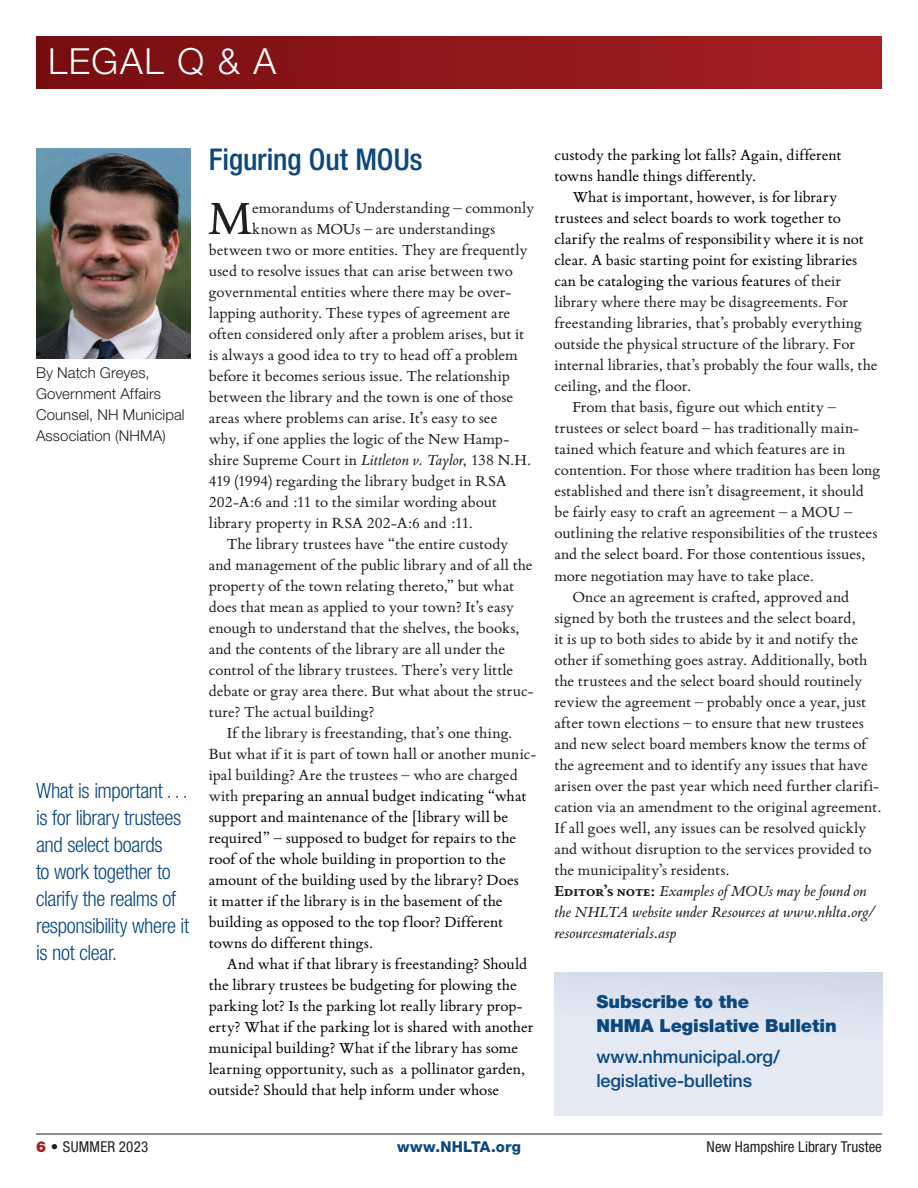
<style>
.page{position:relative;width:918px;height:1188px;background:#fff}
.page>*{position:absolute;margin:0;border:0;box-sizing:border-box;transform-origin:0 0}
.t1{font:51.15px "Bembo Book MT Std";color:#231f20}
.t2{font:300 36px "Helvetica Neue LT Std";letter-spacing:.045em;color:#fff}
.t3{font:500 condensed 30px "Helvetica Neue LT Std";letter-spacing:-.005em;color:#0c487e}
.t4{font:300 condensed 21px/27px "Helvetica Neue LT Std";letter-spacing:-.02em;color:#0c487e}
.t5{font:500 18px/24px "Helvetica Neue LT Std";letter-spacing:-.01em;color:#0c487e}
.t6{font:900 18px/24px "Helvetica Neue LT Std";letter-spacing:-.005em;color:#0c487e}
.t7{font:16.5px "Bembo Book MT Std";color:#231f20}
.t8{font:16.5px/21px "Bembo Book MT Std";color:#040503}
.t9{font:italic 16.5px "Bembo Book MT Std";color:#231f20}
.t10{font:300 15px/21px "Helvetica Neue LT Std";letter-spacing:.005em;color:#231f20}
.t11{font:condensed 15px "Helvetica Neue LT Std";letter-spacing:.005em;color:#231f20}
.t12{font:800 15px "Helvetica Neue LT Std";letter-spacing:.02em;color:#0c487e}
.s1{font-style:italic}
.s2{color:#231f20}
.s3{font-weight:700;font-style:normal}
.s4{font-weight:900;font-stretch:normal;color:#a62023}
.s5{font-weight:800;font-stretch:normal}
</style>
<div class="page">
<hr style="left:36px;top:1134px;width:846px;height:1px;background:#231f20">
<div style="left:554px;top:972px;width:329px;height:144px;background:linear-gradient(to right,#e2e7f3,#dfe4f1)"></div>
<img style="left:36px;top:148px;width:155px;height:210px">
<div style="left:36px;top:36px;width:846px;height:52px;background:linear-gradient(to right,#760d10,#a62124)"></div>
<h2 class="t2" style="left:48px;top:39px;width:230px">LEGAL Q &amp; A</h2>
<p class="t10" style="left:36px;top:362px;width:150px">By Natch Greyes,<br>Government Affairs<br>Counsel, NH Municipal<br>Association (NHMA)</p>
<p class="t4" style="left:36px;top:777px;width:155px">What is important . . . is for library trustees and select boards<br>to work together to clarify the realms of responsibility where it is not clear.</p>
<h3 class="t3" style="left:209px;top:141px;width:215px">Figuring Out MOUs</h3>
<h1 class="t1" style="left:208px;top:184px;width:46px">M</h1>
<p class="t7" style="left:252px;top:197px;width:284px">emorandums of Understanding – commonly</p>
<p class="t7" style="left:252px;top:218px;width:244px">known as MOUs – are understandings</p>
<p class="t7" style="left:209px;top:239px;width:320px">between two or more entities. They are frequently</p>
<p class="t7" style="left:209px;top:260px;width:306px">used to resolve issues that can arise between two</p>
<p class="t7" style="left:209px;top:281px;width:304px">governmental entities where there may be over-</p>
<p class="t7" style="left:209px;top:302px;width:303px">lapping authority. These types of agreement are</p>
<p class="t7" style="left:209px;top:323px;width:317px">often considered only after a problem arises, but it</p>
<p class="t7" style="left:209px;top:344px;width:310px">is always a good idea to try to head off a problem</p>
<p class="t7" style="left:209px;top:365px;width:303px">before it becomes serious issue. The relationship</p>
<p class="t7" style="left:209px;top:386px;width:306px">between the library and the town is one of those</p>
<p class="t7" style="left:209px;top:407px;width:290px">areas where problems can arise. It’s easy to see</p>
<p class="t7" style="left:209px;top:428px;width:302px">why, if one applies the logic of the New Hamp-</p>
<p class="t7" style="left:209px;top:449px;width:324px">shire Supreme Court in <span class="s1">Littleton v. Taylor</span>, 138 N.H.</p>
<p class="t7" style="left:209px;top:470px;width:300px">419 (1994) regarding the library budget in RSA</p>
<p class="t7" style="left:209px;top:491px;width:290px">202-A:6 and :11 to the similar wording about</p>
<p class="t7" style="left:209px;top:512px;width:266px">library property in RSA 202-A:6 and :11.</p>
<p class="t7" style="left:227px;top:533px;width:283px">The library trustees have “the entire custody</p>
<p class="t7" style="left:209px;top:554px;width:325px">and management of the public library and of all the</p>
<p class="t7" style="left:209px;top:575px;width:307px">property of the town relating thereto,” but what</p>
<p class="t7" style="left:209px;top:596px;width:307px">does that mean as applied to your town? It’s easy</p>
<p class="t7" style="left:209px;top:617px;width:312px">enough to understand that the shelves, the books,</p>
<p class="t7" style="left:209px;top:638px;width:298px">and the contents of the library are all under the</p>
<p class="t7" style="left:209px;top:659px;width:306px">control of the library trustees. There’s very little</p>
<p class="t7" style="left:209px;top:680px;width:326px">debate or gray area there. But what about the struc-</p>
<p class="t7" style="left:209px;top:701px;width:167px">ture? The actual building?</p>
<p class="t7" style="left:227px;top:722px;width:287px">If the library is freestanding, that’s one thing.</p>
<p class="t7" style="left:209px;top:743px;width:329px">But what if it is part of town hall or another munic-</p>
<p class="t7" style="left:209px;top:764px;width:311px">ipal building? Are the trustees – who are charged</p>
<p class="t8" style="left:209px;top:785px;width:319px"><span class="s2">with p</span>reparing an annual budget indicating “what</p>
<p class="t8" style="left:209px;top:806px;width:301px">support and maintenance of the [library will be</p>
<p class="t8" style="left:209px;top:827px;width:309px">required” – supposed to budget for repairs to the</p>
<p class="t8" style="left:209px;top:848px;width:298px">roof of the whole building in proportion to the</p>
<p class="t8" style="left:209px;top:869px;width:312px">amount of the building used by the library? Does</p>
<p class="t8" style="left:209px;top:890px;width:295px">it matter if the library is in the basement of the</p>
<p class="t8" style="left:209px;top:911px;width:296px">building as opposed to the top floor? Different</p>
<p class="t8" style="left:209px;top:932px;width:166px">towns do different things.</p>
<p class="t8" style="left:227px;top:953px;width:302px">And what if that library is freestanding? Should</p>
<p class="t8" style="left:209px;top:974px;width:309px">the library trustees be budgeting for plowing the</p>
<p class="t8" style="left:209px;top:995px;width:315px">parking lot? Is the parking lot really library prop-</p>
<p class="t8" style="left:209px;top:1016px;width:326px">erty? What if the parking lot is shared with another</p>
<p class="t8" style="left:209px;top:1037px;width:311px">municipal building? What if the library has some</p>
<p class="t8" style="left:209px;top:1058px;width:318px">learning opportunity, such as a pollinator garden,</p>
<p class="t8" style="left:209px;top:1079px;width:292px">outside? Should that help inform under whose</p>
<p class="t8" style="left:554px;top:144px;width:289px">custody the parking lot falls? Again, different towns handle things differently.</p>
<p class="t8" style="left:572px;top:186px;width:267px">What is important, however, is for library</p>
<p class="t8" style="left:554px;top:207px;width:288px">trustees and select boards to work together to</p>
<p class="t8" style="left:554px;top:228px;width:311px">clarify the realms of responsibility where it is not</p>
<p class="t8" style="left:554px;top:249px;width:305px">clear. A basic starting point for existing libraries</p>
<p class="t8" style="left:554px;top:270px;width:288px">can be cataloging the various features <span class="s2">of their</span></p>
<p class="t7" style="left:554px;top:291px;width:295px">library where there may be disagreements. For</p>
<p class="t7" style="left:554px;top:312px;width:309px">freestanding libraries, that’s probably everything</p>
<p class="t7" style="left:554px;top:333px;width:302px">outside the physical structure of the library. For</p>
<p class="t7" style="left:554px;top:354px;width:325px">internal libraries, that’s probably the four walls, the</p>
<p class="t7" style="left:554px;top:375px;width:138px">ceiling, and the floor.</p>
<p class="t7" style="left:572px;top:396px;width:265px">From that basis, figure out which entity –</p>
<p class="t7" style="left:554px;top:417px;width:306px">trustees or select board – has traditionally main-</p>
<p class="t7" style="left:554px;top:438px;width:293px">tained which feature and which features are in</p>
<p class="t7" style="left:554px;top:459px;width:328px">contention. For those where tradition has been long</p>
<p class="t7" style="left:554px;top:480px;width:311px">established and there isn’t disagreement, it should</p>
<p class="t7" style="left:554px;top:502px;width:299px">be fairly easy to craft an agreement – a MOU –</p>
<p class="t7" style="left:554px;top:523px;width:325px">outlining the relative responsibilities of the trustees</p>
<p class="t7" style="left:554px;top:544px;width:313px">and the select board. For those contentious issues,</p>
<p class="t7" style="left:554px;top:565px;width:261px">more negotiation may have to take place.</p>
<p class="t7" style="left:572px;top:586px;width:278px">Once an agreement is crafted, approved and</p>
<p class="t7" style="left:554px;top:607px;width:303px">signed by both the trustees and the select board,</p>
<p class="t7" style="left:554px;top:628px;width:305px">it is up to both sides to abide by it and notify the</p>
<p class="t7" style="left:554px;top:649px;width:315px">other if something goes astray. Additionally, both</p>
<p class="t7" style="left:554px;top:670px;width:309px">the trustees and the select board should routinely</p>
<p class="t7" style="left:554px;top:691px;width:313px">review the agreement – probably once a year, just</p>
<p class="t7" style="left:554px;top:712px;width:311px">after town elections – to ensure that new trustees</p>
<p class="t7" style="left:554px;top:733px;width:314px">and new select board members know the terms of</p>
<p class="t7" style="left:554px;top:754px;width:315px">the agreement and to identify any issues that have</p>
<p class="t7" style="left:554px;top:775px;width:326px">arisen over the past year which need further clarifi-</p>
<p class="t7" style="left:554px;top:796px;width:329px">cation via an amendment to the original agreement.</p>
<p class="t7" style="left:554px;top:817px;width:314px">If all goes well, any issues can be resolved quickly</p>
<p class="t7" style="left:554px;top:838px;width:319px">and without disruption to the services provided to</p>
<p class="t7" style="left:554px;top:859px;width:177px">the municipality’s residents.</p>
<p class="t9" style="left:554px;top:880px;width:314px"><span class="s3">Editor’s note:</span> Examples of MOUs may be found on</p>
<p class="t9" style="left:554px;top:901px;width:321px">the NHLTA website under Resources at www.nhlta.org/</p>
<p class="t9" style="left:554px;top:922px;width:124px">resourcesmaterials.asp</p>
<p class="t6" style="left:596px;top:989px;width:242px">Subscribe to the<br>NHMA Legislative Bulletin</p>
<p class="t5" style="left:596px;top:1045px;width:185px">www.nhmunicipal.org/ legislative-bulletins</p>
<p class="t11" style="left:36px;top:1138px;width:114px"><span class="s4">6</span> <span class="s5">•</span> SUMMER 2023</p>
<p class="t12" style="left:397px;top:1138px;width:125px">www.NHLTA.org</p>
<p class="t11" style="left:707px;top:1138px;width:177px">New Hampshire Library Trustee</p>
</div>
